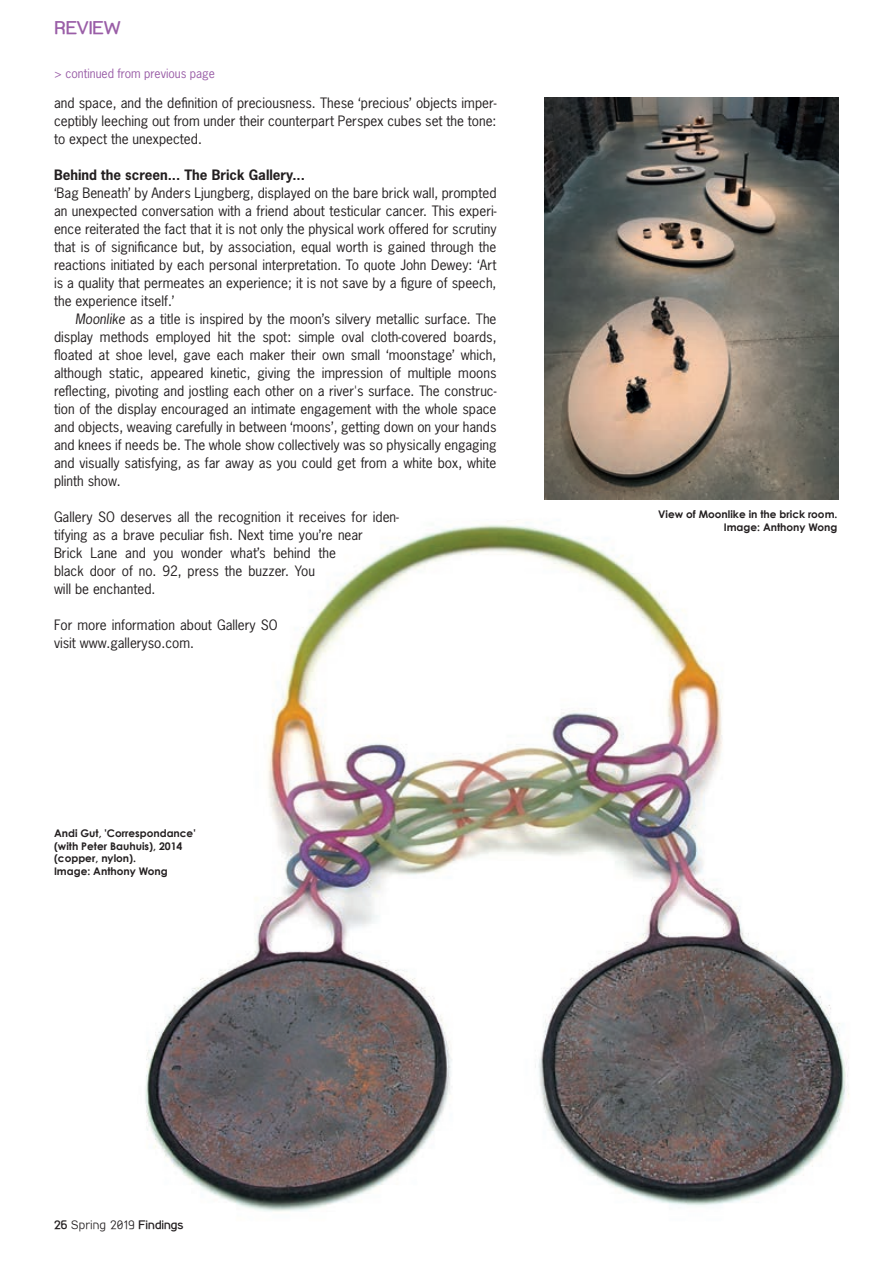
<style>
.page{position:relative;width:893px;height:1263px;background:#fff}
.page>*{position:absolute;margin:0;border:0;box-sizing:border-box;transform-origin:0 0}
.t1{font:700 18px "Street Corner";color:#9a5ea7}
.t2{font:13.5px/18px "News Gothic";color:#231f20;text-align:justify}
.t3{font:700 13.5px "News Gothic";color:#231f20}
.t4{font:12px "News Gothic";color:#9a5ea7}
.t5{font:700 12px "Street Corner";color:#231f20}
.t6{font:700 10.5px/12.6px "Century Gothic";color:#231f20;text-align:right}
.s1{font-style:italic}
.s2{font-weight:100}
</style>
<div class="page">
<img style="left:145px;top:522px;width:704px;height:690px">
<img style="left:544px;top:98px;width:295px;height:402px">
<h1 class="t1" style="left:54px;top:18px;width:68px">REVIEW</h1>
<p class="t4" style="left:54px;top:65px;width:163px">&gt; continued from previous page</p>
<p class="t2" style="left:54px;top:94px;width:444px">and space, and the definition of preciousness. These ‘precious’ objects imper&shy;ceptibly leeching out from under their counterpart Perspex cubes set the tone: to expect the unexpected.</p>
<p class="t3" style="left:54px;top:166px;width:253px">Behind the screen... The Brick Gallery...</p>
<p class="t2" style="left:54px;top:184px;width:444px">‘Bag Beneath’ by Anders Ljungberg, displayed on the bare brick wall, prompted an unexpected conversation with a friend about testicular cancer. This experi&shy;ence reiterated the fact that it is not only the physical work offered for scrutiny that is of significance but, by association, equal worth is gained through the reactions initiated by each personal interpretation. To quote John Dewey: ‘Art is a quality that permeates an experience; it is not save by a figure of speech, the experience itself.’</p>
<p class="t2" style="left:54px;top:310px;width:444px;text-indent:21px"><span class="s1">Moonlike</span> as a title is inspired by the moon’s silvery metallic surface. The display methods employed hit the spot: simple oval cloth-covered boards, floated at shoe level, gave each maker their own small ‘moonstage’ which, although static, appeared kinetic, giving the impression of multiple moons reflecting, pivoting and jostling each other on a river's surface. The construc&shy;tion of the display encouraged an intimate engagement with the whole space and objects, weaving carefully in between ‘moons’, getting down on your hands and knees if needs be. The whole show collectively was so physically engaging and visually satisfying, as far away as you could get from a white box, white plinth show.</p>
<p class="t2" style="left:54px;top:508px;width:347px;text-align:left">Gallery SO deserves all the recognition it receives for iden&shy;tifying as a brave peculiar fish. Next time you’re near<br>Brick Lane and you wonder what’s behind the<br>black door of no. 92, press the buzzer. You<br>will be enchanted.</p>
<p class="t2" style="left:54px;top:616px;width:225px">For more information about Gallery SO visit www.galleryso.com.</p>
<p class="t6" style="left:54px;top:827px;width:143px;text-align:left">Andi Gut, 'Correspondance' (with Peter Bauhuis), 2014 (copper, nylon).<br>Image: Anthony Wong</p>
<p class="t5" style="left:54px;top:1218px;width:131px">26 <span class="s2">Spring 2019</span> Findings</p>
<p class="t6" style="left:658px;top:508px;width:181px">View of Moonlike in the brick room.<br>Image: Anthony Wong</p>
</div>
